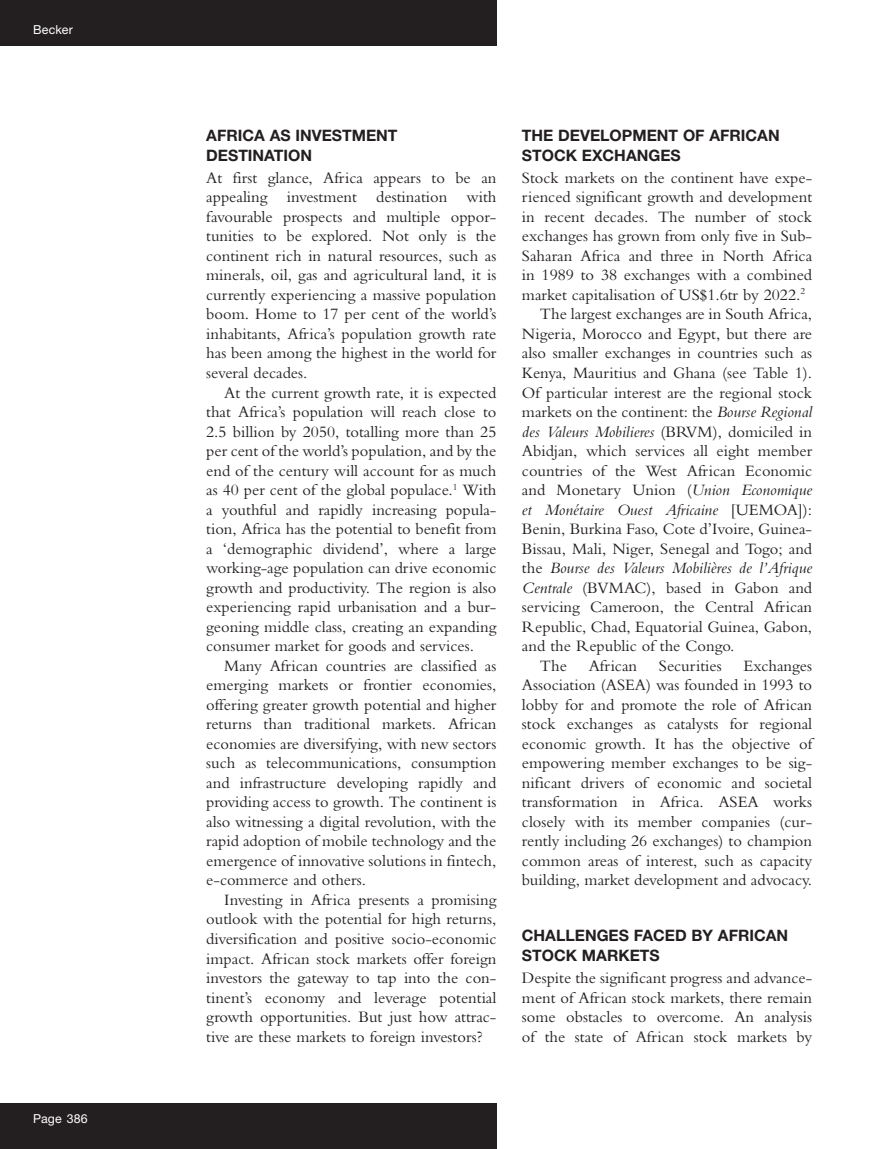
<style>
.page{position:relative;width:893px;height:1149px;background:#fff}
.page>*{position:absolute;margin:0;border:0;box-sizing:border-box;transform-origin:0 0}
.text_indent{font:16.5px/19.5px "Bembo MT Pro";color:#231f20;text-align:justify}
.text{font:16.5px/19.5px "Bembo MT Pro";color:#231f20;text-align:justify}
.a_head{font:700 15.75px/19.5px "Helvetica Neue LT Pro";color:#231f20}
.t1{font:12.3px "Helvetica Neue LT Pro";letter-spacing:.01em;color:#fff}
.s1{font-style:italic}
</style>
<div class="page">
<div style="left:0;top:0;width:496px;height:46px;background:#231f20"></div>
<div style="left:0;top:1103px;width:496px;height:45px;background:#231f20"></div>
<p class="t1" style="left:33px;top:22px;width:41px">Becker</p>
<p class="t1" style="left:33px;top:1110px;width:56px">Page 386</p>
<p class="a_head" style="left:206px;top:125px;width:193px">AFRICA AS INVESTMENT<br>DESTINATION</p>
<p class="text" style="left:206px;top:167px;width:292px">At first glance, Africa appears to be an appealing investment destination with favourable prospects and multiple oppor&shy;tunities to be explored. Not only is the continent rich in natural resources, such as minerals, oil, gas and agricultural land, it is currently experiencing a massive population boom. Home to 17 per cent of the world’s inhabitants, Africa’s population growth rate has been among the highest in the world for several decades.</p>
<p class="text_indent" style="left:206px;top:382px;width:292px;text-indent:18px">At the current growth rate, it is expected that Africa’s population will reach close to 2.5 billion by 2050, totalling more than 25 per cent of the world’s population, and by the end of the century will account for as much as 40 per cent of the global populace.<sup>1</sup> With a youthful and rapidly increasing popula&shy;tion, Africa has the potential to benefit from a ‘demographic dividend’, where a large working-age population can drive economic growth and productivity. The region is also experiencing rapid urbanisation and a bur&shy;geoning middle class, creating an expanding consumer market for goods and services.</p>
<p class="text_indent" style="left:206px;top:655px;width:292px;text-indent:18px">Many African countries are classified as emerging markets or frontier economies, offering greater growth potential and higher returns than traditional markets. African economies are diversifying, with new sectors such as telecommunications, consumption and infrastructure developing rapidly and providing access to growth. The continent is also witnessing a digital revolution, with the rapid adoption of mobile technology and the emergence of innovative solutions in fintech, e-commerce and others.</p>
<p class="text_indent" style="left:206px;top:889px;width:292px;text-indent:18px">Investing in Africa presents a promising outlook with the potential for high returns, diversification and positive socio-economic impact. African stock markets offer foreign investors the gateway to tap into the con&shy;tinent’s economy and leverage potential growth opportunities. But just how attrac&shy;tive are these markets to foreign investors?</p>
<p class="a_head" style="left:522px;top:125px;width:259px">THE DEVELOPMENT OF AFRICAN<br>STOCK EXCHANGES</p>
<p class="text" style="left:522px;top:167px;width:292px">Stock markets on the continent have expe&shy;rienced significant growth and development in recent decades. The number of stock exchanges has grown from only five in Sub-Saharan Africa and three in North Africa in 1989 to 38 exchanges with a combined market capitalisation of US$1.6tr by 2022.<sup>2</sup></p>
<p class="text_indent" style="left:522px;top:304px;width:292px;text-indent:18px">The largest exchanges are in South Africa, Nigeria, Morocco and Egypt, but there are also smaller exchanges in countries such as Kenya, Mauritius and Ghana (see Table 1).<br>Of particular interest are the regional stock markets on the continent: the <span class="s1">Bourse Regional des Valeurs Mobilieres</span> (BRVM), domiciled in Abidjan, which services all eight member countries of the West African Economic and Monetary Union (<span class="s1">Union Economique et Monétaire Ouest Africaine</span> [UEMOA]):<br>Benin, Burkina Faso, Cote d’Ivoire, Guinea-Bissau, Mali, Niger, Senegal and Togo; and the <span class="s1">Bourse des Valeurs Mobilières de l’Afrique Centrale</span> (BVMAC), based in Gabon and servicing Cameroon, the Central African Republic, Chad, Equatorial Guinea, Gabon, and the Republic of the Congo.</p>
<p class="text_indent" style="left:540px;top:655px;width:28px">The</p>
<p class="text_indent" style="left:589px;top:655px;width:50px">African</p>
<p class="text_indent" style="left:659px;top:655px;width:64px">Securities</p>
<p class="text_indent" style="left:522px;top:655px;width:292px;text-indent:222px">Exchanges Association (ASEA) was founded in 1993 to lobby for and promote the role of African stock exchanges as catalysts for regional economic growth. It has the objective of empowering member exchanges to be sig&shy;nificant drivers of economic and societal transformation in Africa. ASEA works closely with its member companies (cur&shy;rently including 26 exchanges) to champion common areas of interest, such as capacity building, market development and advocacy.</p>
<p class="a_head" style="left:522px;top:925px;width:268px">CHALLENGES FACED BY AFRICAN<br>STOCK MARKETS</p>
<p class="text" style="left:522px;top:967px;width:292px">Despite the significant progress and advance&shy;ment of African stock markets, there remain some obstacles to overcome. An analysis of the state of African stock markets by</p>
</div>
